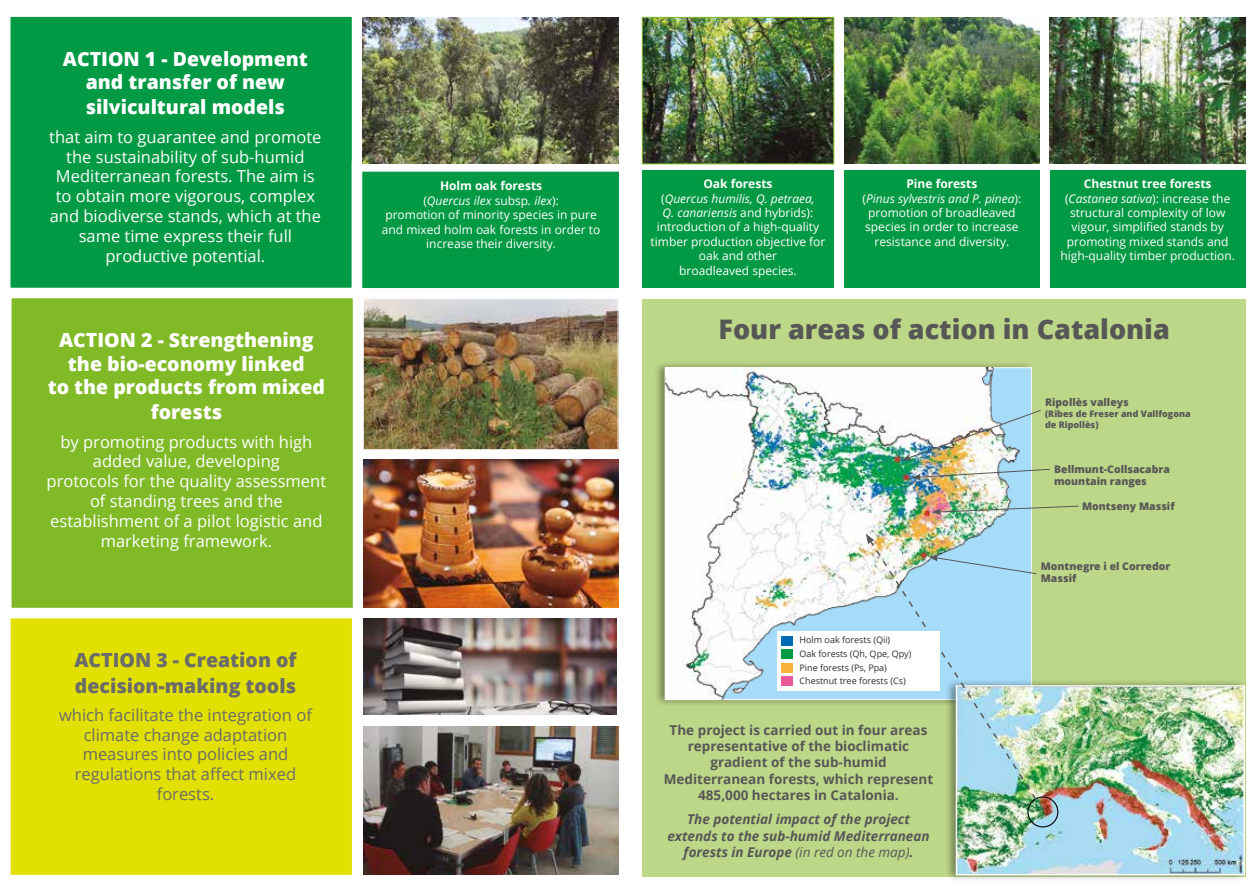
<style>
.page{position:relative;width:1259px;height:893px;background:#fff}
.page>*{position:absolute;margin:0;border:0;box-sizing:border-box;transform-origin:0 0}
.t1{font:800 27px "Open Sans";color:#575756}
.t2{font:800 19.5px/23.4px "Open Sans";color:#fff;text-align:center}
.t3{font:800 19.5px/25.2px "Open Sans";color:#6b6b6a}
.t4{font:16.5px/19.8px "Open Sans";color:#fff;text-align:center}
.t5{font:16.5px/19.8px "Open Sans";color:#6b6b6a;text-align:center}
.t6{font:700 13.5px/16.2px "Open Sans";color:#575756;text-align:center}
.t7{font:italic 700 13.5px/16.2px "Open Sans";color:#575756;text-align:center}
.t8{font:12px/14.4px "Open Sans";color:#fff;text-align:center}
.t9{font:800 10.5px/12.6px "Open Sans";color:#575756}
.t10{font:9px "Open Sans";color:#2d2d2c}
.t11{font:800 9px/10.8px "Open Sans";color:#575756}
.s1{font-weight:700}
.s2{font-style:italic}
.s3{font-weight:400}
</style>
<div class="page">
<div style="left:5px;top:12px;width:352px;height:281px;background:#094"></div>
<div style="left:0;top:6px;width:362px;height:293px;border:10px solid #fff"></div>
<div style="left:6px;top:293px;width:352px;height:320px;background:#80ba27"></div>
<div style="left:1px;top:288px;width:362px;height:330px;border:10px solid #fff"></div>
<div style="left:352px;top:161px;width:277px;height:138px;background:#094;border:10px solid #fff"></div>
<img style="left:362px;top:17px;width:257px;height:147px">
<img style="left:365px;top:301px;width:251px;height:147px">
<div style="left:363px;top:299px;width:255px;height:151px;border:1px solid #fff"></div>
<div style="left:642px;top:171px;width:192px;height:117px;background:#094"></div>
<div style="left:844px;top:171px;width:195px;height:117px;background:#094"></div>
<div style="left:1050px;top:171px;width:195px;height:117px;background:#094"></div>
<img style="left:644px;top:19px;width:188px;height:143px">
<div style="left:642px;top:17px;width:192px;height:147px;border:1px solid #80ba27"></div>
<img style="left:844px;top:17px;width:195px;height:147px">
<img style="left:1049px;top:17px;width:196px;height:147px">
<img style="left:364px;top:460px;width:254px;height:148px">
<div style="left:5px;top:613px;width:352px;height:267px;background:#e2e000"></div>
<div style="left:0;top:608px;width:362px;height:277px;border:10px solid #fff"></div>
<img style="left:364px;top:727px;width:255px;height:148px">
<img style="left:364px;top:619px;width:253px;height:96px">
<div style="left:642px;top:299px;width:604px;height:577px;background:#bdd789"></div>
<div style="left:654px;top:361px;width:380px;height:346px;background:#000;opacity:.4"></div>
<img style="left:665px;top:368px;width:355px;height:332px">
<img style="left:902px;top:409px;width:139px;height:51px">
<img style="left:911px;top:468px;width:139px;height:12px">
<svg style="left:932px;top:505px;width:147px;height:10px"></svg>
<div style="left:944px;top:678px;width:303px;height:204px;background:#000;opacity:.4"></div>
<img style="left:958px;top:688px;width:284px;height:184px">
<div style="left:955px;top:685px;width:290px;height:190px;border:2px solid #fff"></div>
<div style="left:1027px;top:796px;width:31px;height:31px;border:1px solid #000;border-radius:50%"></div>
<img style="left:866px;top:534px;width:172px;height:267px">
<div style="left:777px;top:631px;width:162px;height:59px;background:#fff"></div>
<div style="left:781px;top:663px;width:12px;height:9px;background:#f9b33c"></div>
<div style="left:781px;top:636px;width:12px;height:9px;background:#006cb5"></div>
<div style="left:781px;top:649px;width:12px;height:10px;background:#094"></div>
<div style="left:781px;top:676px;width:12px;height:10px;background:#eb589a"></div>
<h2 class="t2" style="left:63px;top:46px;width:246px">ACTION 1 - Development and transfer of new</h2>
<h2 class="t2" style="left:86px;top:95px;width:201px">silvicultural models</h2>
<h3 class="t4" style="left:49px;top:126px;width:274px">that aim to guarantee and promote the sustainability of sub-humid<br>Mediterranean forests. The aim is to obtain more vigorous, complex and biodiverse stands, which at the same time express their full productive potential.</h3>
<h2 class="t2" style="left:48px;top:327px;width:279px">ACTION 2 - Strengthening the bio-economy linked<br>to the products from mixed</h2>
<h2 class="t2" style="left:151px;top:399px;width:73px">forests</h2>
<h3 class="t4" style="left:47px;top:431px;width:281px">by promoting products with high added value, developing<br>protocols for the quality assessment of standing trees and the establishment of a pilot logistic and marketing framework.</h3>
<h2 class="t3" style="left:74px;top:647px;width:224px">ACTION 3 - Creation of decision-making tools</h2>
<h3 class="t5" style="left:59px;top:705px;width:254px">which facilitate the integration of climate change adaptation measures into policies and regulations that affect mixed forests.</h3>
<p class="t8" style="left:382px;top:179px;width:220px"><span class="s1">Holm oak forests<br></span>(<span class="s2">Quercus ilex</span> subsp<span class="s2">. ilex</span>):<br>promotion of minority species in pure and mixed holm oak forests in order to increase their diversity.</p>
<p class="t8" style="left:650px;top:176px;width:176px"><span class="s1">Oak forests<br></span>(<span class="s2">Quercus humilis, Q. petraea,<br>Q. canariensis</span> and hybrids): introduction of a high-quality timber production objective for oak and other<br>broadleaved species.</p>
<p class="t8" style="left:862px;top:176px;width:160px"><span class="s1">Pine forests<br></span>(<span class="s2">Pinus sylvestris and P. pinea</span>): promotion of broadleaved species in order to increase resistance and diversity.</p>
<p class="t8" style="left:1060px;top:176px;width:176px"><span class="s1">Chestnut tree forests </span>(<span class="s2">Castanea sativa</span>): increase the structural complexity of low vigour, simplified stands by promoting mixed stands and high-quality timber production.</p>
<h1 class="t1" style="left:718px;top:308px;width:453px">Four areas of action in Catalonia</h1>
<p class="t9" style="left:1045px;top:396px;width:85px">Ripollès valleys</p>
<p class="t11" style="left:1045px;top:408px;width:147px">(Ribes de Freser and Vallfogona de Ripollès)</p>
<p class="t9" style="left:1054px;top:462px;width:117px">Bellmunt-Collsacabra mountain ranges</p>
<p class="t9" style="left:1082px;top:499px;width:94px">Montseny Massif</p>
<p class="t10" style="left:799px;top:634px;width:92px">Holm oak forests (Qii)</p>
<p class="t10" style="left:799px;top:647px;width:113px">Oak forests (Qh, Qpe, Qpy)</p>
<p class="t10" style="left:799px;top:661px;width:89px">Pine forests (Ps, Ppa)</p>
<p class="t10" style="left:799px;top:675px;width:108px">Chestnut tree forests (Cs)</p>
<p class="t6" style="left:664px;top:722px;width:271px">The project is carried out in four areas representative of the bioclimatic gradient of the sub-humid Mediterranean forests, which represent 485,000 hectares in Catalonia.</p>
<p class="t7" style="left:667px;top:811px;width:264px">The potential impact of the project extends to the sub-humid Mediterranean forests in Europe <span class="s3">(in red on the map)</span>.</p>
<p class="t9" style="left:1040px;top:559px;width:131px">Montnegre i el Corredor<br>Massif</p>
</div>
